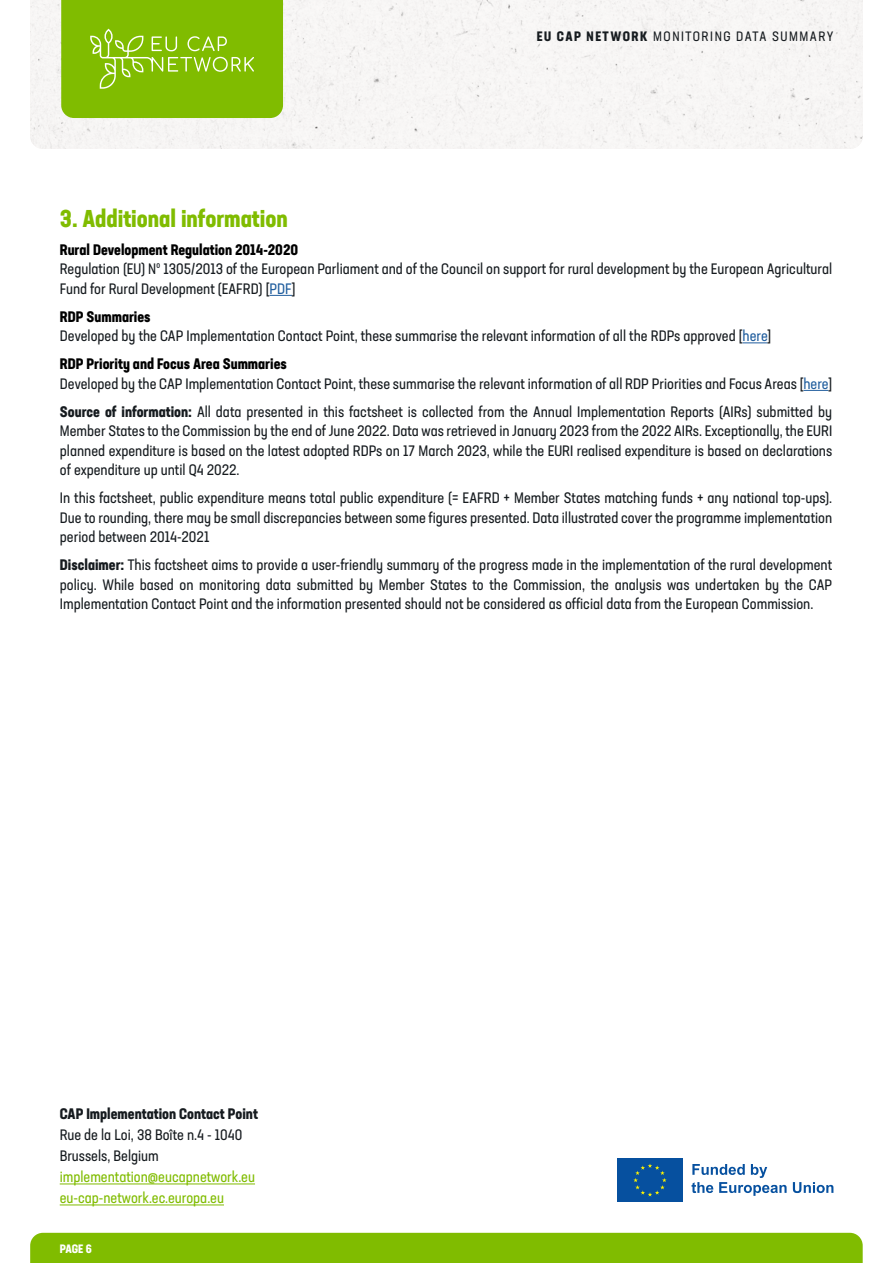
<style>
.page{position:relative;width:893px;height:1263px;background:#fff}
.page>*{position:absolute;margin:0;border:0;box-sizing:border-box;transform-origin:0 0}
.t1{font:700 condensed 24px "Neusa Next Std";color:#80bc00}
.t2{font:condensed 15px/19.5px "Neusa Next Std";color:#161b1f}
.t3{font:condensed 15px/21px "Neusa Next Std";color:#80bc00}
.t4{font:700 condensed 15px "Neusa Next Std";color:#000}
.t5{font:700 condensed 15px "Neusa Next Std";color:#161b1f}
.t6{font:condensed 13.5px "Neusa Next Std";letter-spacing:.11em;color:#161b1f}
.t7{font:700 condensed 12px "Neusa Next Std";color:#fff}
.s1{font-weight:700}
.s2{color:#215e9e}
.s3{font-weight:700;color:#000}
</style>
<div class="page">
<div style="left:30px;top:1233px;width:833px;height:30px;background:#80bc00"></div>
<div style="left:30px;top:0;width:833px;height:149px;background:#f7f6f5"></div>
<svg style="left:61px;top:0;width:222px;height:118px;background:#86bf0d"></svg>
<div style="left:617px;top:1158px;width:66px;height:44px;background:#06509f"></div>
<svg style="left:633px;top:1164px;width:34px;height:32px"></svg>
<svg style="left:691px;top:1164px;width:96px;height:32px"></svg>
<svg style="left:793px;top:1182px;width:40px;height:11px"></svg>
<svg style="left:270px;top:295px;width:22px;height:1px"></svg>
<svg style="left:743px;top:342px;width:24px;height:1px"></svg>
<svg style="left:803px;top:390px;width:25px;height:1px"></svg>
<hr style="left:60px;top:1183px;width:195px;height:1px;background:#80bc00">
<hr style="left:60px;top:1204px;width:164px;height:1px;background:#80bc00">
<p class="t6" style="left:537px;top:27px;width:298px"><span class="s1">EU CAP NETWORK</span> MONITORING DATA SUMMARY</p>
<h1 class="t1" style="left:60px;top:203px;width:229px">3. Additional information</h1>
<p class="t4" style="left:60px;top:240px;width:240px">Rural Development Regulation 2014-2020</p>
<p class="t2" style="left:60px;top:259px;width:774px">Regulation (EU) Nº 1305/2013 of the European Parliament and of the Council on support for rural development by the European Agricultural<br>Fund for Rural Development (EAFRD) [<span class="s2">PDF</span>]</p>
<p class="t2" style="left:60px;top:307px;width:713px"><span class="s3">RDP Summaries<br></span>Developed by the CAP Implementation Contact Point, these summarise the relevant information of all the RDPs approved [<span class="s2">here</span>]</p>
<p class="t2" style="left:60px;top:354px;width:774px"><span class="s3">RDP Priority and Focus Area Summaries<br></span>Developed by the CAP Implementation Contact Point, these summarise the relevant information of all RDP Priorities and Focus Areas [<span class="s2">here</span>]</p>
<p class="t2" style="left:60px;top:402px;width:774px;text-align:justify"><span class="s1">Source of information:</span> All data presented in this factsheet is collected from the Annual Implementation Reports (AIRs) submitted by Member States to the Commission by the end of June 2022. Data was retrieved in January 2023 from the 2022 AIRs. Exceptionally, the EURI planned expenditure is based on the latest adopted RDPs on 17 March 2023, while the EURI realised expenditure is based on declarations of expenditure up until Q4 2022.</p>
<p class="t2" style="left:60px;top:488px;width:774px;text-align:justify">In this factsheet, public expenditure means total public expenditure (= EAFRD + Member States matching funds + any national top-ups).<br>Due to rounding, there may be small discrepancies between some figures presented. Data illustrated cover the programme implementation period between 2014-2021</p>
<p class="t2" style="left:60px;top:555px;width:774px;text-align:justify"><span class="s1">Disclaimer:</span> This factsheet aims to provide a user-friendly summary of the progress made in the implementation of the rural development policy. While based on monitoring data submitted by Member States to the Commission, the analysis was undertaken by the CAP Implementation Contact Point and the information presented should not be considered as official data from the European Commission.</p>
<p class="t5" style="left:60px;top:1104px;width:200px">CAP Implementation Contact Point</p>
<p class="t2" style="left:60px;top:1124px;width:184px;line-height:21px">Rue de la Loi, 38 Boîte n.4 - 1040<br>Brussels, Belgium</p>
<p class="t3" style="left:60px;top:1166px;width:197px">implementation@eucapnetwork.eu eu-cap-network.ec.europa.eu</p>
<p class="t7" style="left:60px;top:1241px;width:34px">PAGE 6</p>
</div>
